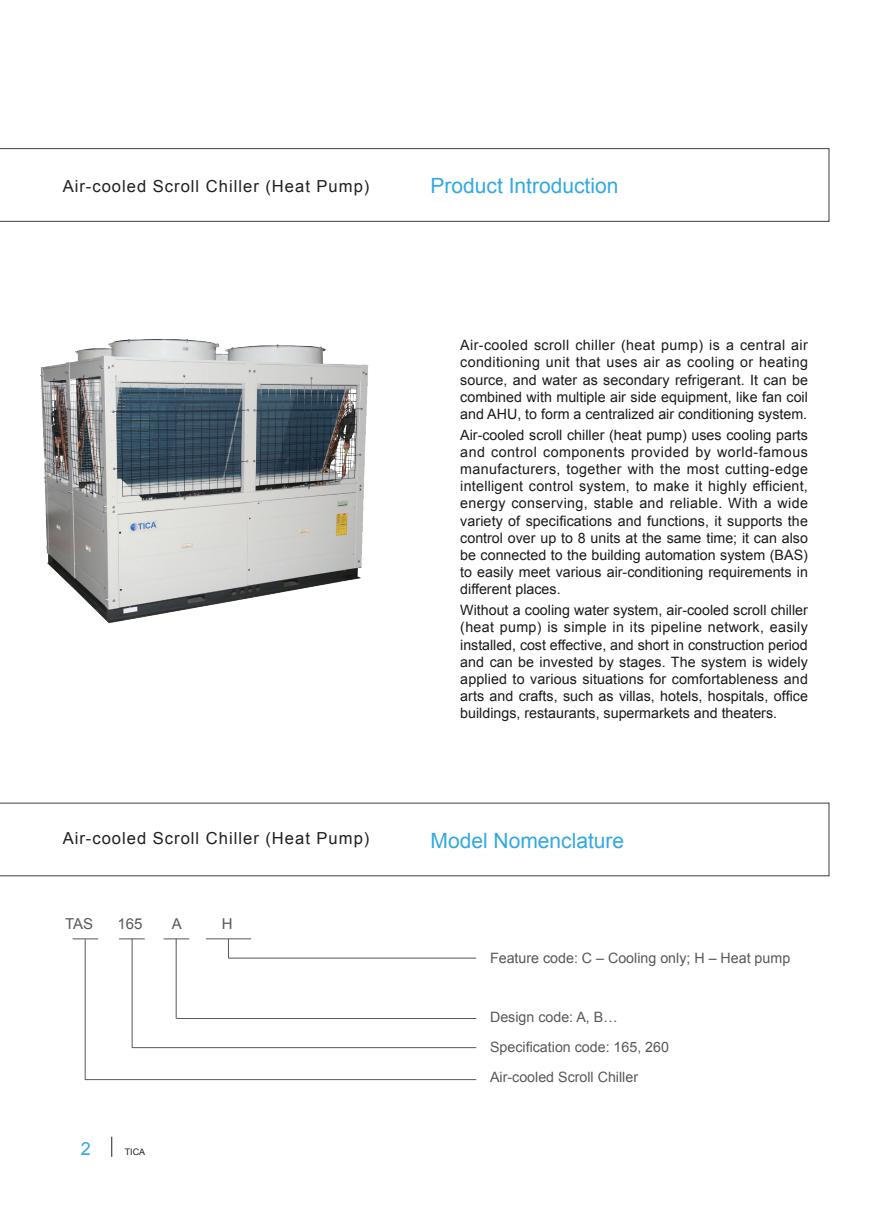
<style>
.page{position:relative;width:893px;height:1212px;background:#fff}
.page>*{position:absolute;margin:0;border:0;box-sizing:border-box;transform-origin:0 0}
.t1{font:21px "Arial";color:#31a9e0}
.t2{font:18px "Arial";color:#31a9e0}
.t3{font:16.65px "Arial";letter-spacing:.06em;color:#231f20}
.t4{font:15px "Arial";color:#57585a}
.t5{font:14.25px/17.1px "Arial";color:#1a1a19;text-align:justify}
.t6{font:14.25px/30px "Arial";color:#57585a}
.t7{font:9px "Arial";color:#231f20}
</style>
<div class="page">
<svg style="left:111px;top:1137px;width:1px;height:20px"></svg>
<svg style="left:0;top:148px;width:829px;height:74px"></svg>
<svg style="left:0;top:803px;width:829px;height:73px"></svg>
<svg style="left:73px;top:938px;width:25px;height:1px"></svg>
<svg style="left:119px;top:938px;width:26px;height:1px"></svg>
<svg style="left:164px;top:938px;width:25px;height:1px"></svg>
<hr style="left:206px;top:938px;width:45px;height:1px;background:#57585a">
<hr style="left:228px;top:958px;width:248px;height:1px;background:#57585a">
<hr style="left:176px;top:1018px;width:300px;height:1px;background:#57585a">
<hr style="left:132px;top:1047px;width:344px;height:1px;background:#57585a">
<hr style="left:85px;top:1079px;width:391px;height:1px;background:#57585a">
<hr style="left:85px;top:939px;width:1px;height:141px;background:#57585a">
<hr style="left:132px;top:938px;width:1px;height:110px;background:#57585a">
<hr style="left:176px;top:938px;width:1px;height:80px;background:#57585a">
<svg style="left:228px;top:939px;width:1px;height:19px"></svg>
<img style="left:40px;top:339px;width:329px;height:285px">
<p class="t3" style="left:63px;top:175px;width:308px">Air-cooled Scroll Chiller (Heat Pump)</p>
<h1 class="t1" style="left:430px;top:172px;width:189px">Product Introduction</h1>
<p class="t5" style="left:460px;top:337px;width:349px">Air-cooled scroll chiller (heat pump) is a central air conditioning unit that uses air as cooling or heating source, and water as secondary refrigerant. It can be combined with multiple air side equipment, like fan coil and AHU, to form a centralized air conditioning system.</p>
<p class="t5" style="left:460px;top:427px;width:349px">Air-cooled scroll chiller (heat pump) uses cooling parts and control components provided by world-famous manufacturers, together with the most cutting-edge intelligent control system, to make it highly efficient, energy conserving, stable and reliable. With a wide variety of specifications and functions, it supports the control over up to 8 units at the same time; it can also be connected to the building automation system (BAS) to easily meet various air-conditioning requirements in different places.</p>
<p class="t5" style="left:460px;top:602px;width:349px">Without a cooling water system, air-cooled scroll chiller (heat pump) is simple in its pipeline network, easily installed, cost effective, and short in construction period and can be invested by stages. The system is widely applied to various situations for comfortableness and arts and crafts, such as villas, hotels, hospitals, office buildings, restaurants, supermarkets and theaters.</p>
<p class="t3" style="left:63px;top:827px;width:308px">Air-cooled Scroll Chiller (Heat Pump)</p>
<h1 class="t1" style="left:430px;top:826px;width:195px">Model Nomenclature</h1>
<p class="t4" style="left:65px;top:914px;width:30px">TAS</p>
<p class="t4" style="left:118px;top:914px;width:27px">165</p>
<p class="t4" style="left:172px;top:914px;width:12px">A</p>
<p class="t4" style="left:222px;top:914px;width:12px">H</p>
<p class="t2" style="left:81px;top:1137px;width:12px">2</p>
<p class="t7" style="left:125px;top:1146px;width:22px">TICA</p>
<p class="t6" style="left:490px;top:943px;width:302px">Feature code: C – Cooling only; H – Heat pump</p>
<p class="t6" style="left:490px;top:1002px;width:181px">Design code: A, B…<br>Specification code: 165, 260<br>Air-cooled Scroll Chiller</p>
</div>
